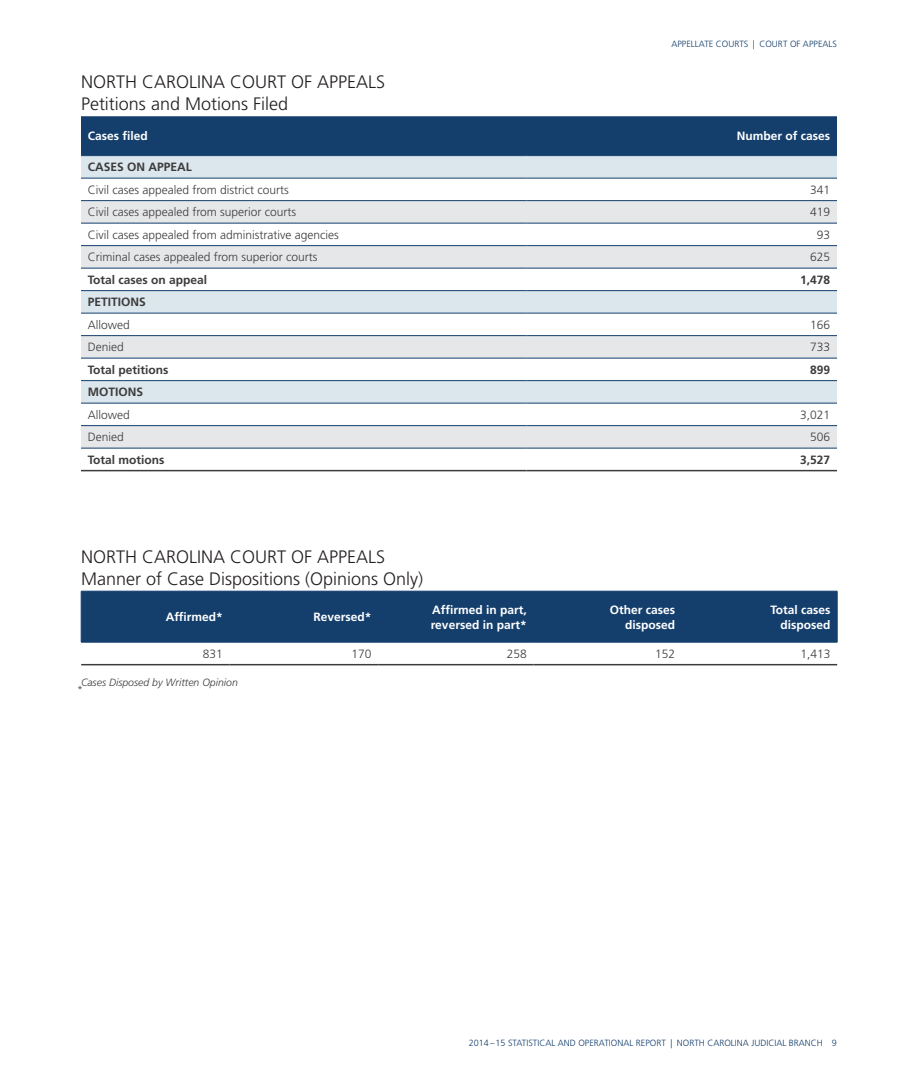
<style>
.page{position:relative;width:918px;height:1080px;background:#fff}
.page>*{position:absolute;margin:0;border:0;box-sizing:border-box;transform-origin:0 0}
.t1{font:300 18px/22.5px "Frutiger LT Std";color:#231f20}
.t2{font:300 12px "Frutiger LT Std";color:#3c3c3c}
.t3{font:700 12px/15px "Frutiger LT Std";color:#fff;text-align:right}
.t4{font:700 12px "Frutiger LT Std";color:#3c3c3c}
.t5{font:italic 300 10.5px "Frutiger LT Std";color:#3c3c3c}
.t6{font:300 9px "Frutiger LT Std";color:#143f6d}
</style>
<div class="page">
<div style="left:81px;top:116px;width:756px;height:39px;background:#143f6d"></div>
<svg style="left:81px;top:156px;width:756px;height:22px;background:#d7e2ea"></svg>
<svg style="left:81px;top:201px;width:756px;height:247px"></svg>
<hr style="left:81px;top:155px;width:445px;height:1px;background:#143f6d">
<hr style="left:526px;top:155px;width:311px;height:1px;background:#143f6d">
<hr style="left:81px;top:178px;width:445px;height:1px;background:#143f6d">
<hr style="left:526px;top:178px;width:311px;height:1px;background:#143f6d">
<hr style="left:81px;top:200px;width:445px;height:1px;background:#143f6d">
<hr style="left:526px;top:200px;width:311px;height:1px;background:#143f6d">
<hr style="left:81px;top:223px;width:445px;height:1px;background:#143f6d">
<hr style="left:526px;top:223px;width:311px;height:1px;background:#143f6d">
<hr style="left:81px;top:245px;width:445px;height:1px;background:#143f6d">
<hr style="left:526px;top:245px;width:311px;height:1px;background:#143f6d">
<hr style="left:81px;top:268px;width:445px;height:1px;background:#143f6d">
<hr style="left:526px;top:268px;width:311px;height:1px;background:#143f6d">
<hr style="left:81px;top:290px;width:445px;height:1px;background:#143f6d">
<hr style="left:526px;top:290px;width:311px;height:1px;background:#143f6d">
<hr style="left:81px;top:313px;width:445px;height:1px;background:#143f6d">
<hr style="left:526px;top:313px;width:311px;height:1px;background:#143f6d">
<hr style="left:81px;top:335px;width:445px;height:1px;background:#143f6d">
<hr style="left:526px;top:335px;width:311px;height:1px;background:#143f6d">
<hr style="left:81px;top:358px;width:445px;height:1px;background:#143f6d">
<hr style="left:526px;top:358px;width:311px;height:1px;background:#143f6d">
<hr style="left:81px;top:380px;width:445px;height:1px;background:#143f6d">
<hr style="left:526px;top:380px;width:311px;height:1px;background:#143f6d">
<hr style="left:81px;top:403px;width:445px;height:1px;background:#143f6d">
<hr style="left:526px;top:403px;width:311px;height:1px;background:#143f6d">
<hr style="left:81px;top:425px;width:445px;height:1px;background:#143f6d">
<hr style="left:526px;top:425px;width:311px;height:1px;background:#143f6d">
<hr style="left:81px;top:448px;width:445px;height:1px;background:#143f6d">
<hr style="left:526px;top:448px;width:311px;height:1px;background:#143f6d">
<hr style="left:81px;top:470px;width:445px;height:1px;background:#3c3c3c">
<hr style="left:526px;top:470px;width:311px;height:1px;background:#3c3c3c">
<div style="left:82px;top:592px;width:755px;height:50px;background:#143f6d"></div>
<hr style="left:81px;top:591px;width:149px;height:1px;background:#143f6d">
<hr style="left:81px;top:591px;width:1px;height:51px;background:#143f6d">
<hr style="left:230px;top:591px;width:148px;height:1px;background:#143f6d">
<hr style="left:378px;top:591px;width:155px;height:1px;background:#143f6d">
<hr style="left:533px;top:591px;width:149px;height:1px;background:#143f6d">
<hr style="left:682px;top:591px;width:155px;height:1px;background:#143f6d">
<hr style="left:837px;top:591px;width:1px;height:51px;background:#143f6d">
<hr style="left:81px;top:642px;width:149px;height:1px;background:#143f6d">
<hr style="left:230px;top:642px;width:148px;height:1px;background:#143f6d">
<hr style="left:378px;top:642px;width:155px;height:1px;background:#143f6d">
<hr style="left:533px;top:642px;width:149px;height:1px;background:#143f6d">
<hr style="left:682px;top:642px;width:155px;height:1px;background:#143f6d">
<hr style="left:81px;top:664px;width:149px;height:1px;background:#3c3c3c">
<hr style="left:230px;top:664px;width:148px;height:1px;background:#3c3c3c">
<hr style="left:378px;top:664px;width:155px;height:1px;background:#3c3c3c">
<hr style="left:533px;top:664px;width:149px;height:1px;background:#3c3c3c">
<hr style="left:682px;top:664px;width:155px;height:1px;background:#3c3c3c">
<p class="t6" style="left:671px;top:39px;width:167px">APPELLATE COURTS | COURT OF APPEALS</p>
<h1 class="t1" style="left:81px;top:71px;width:306px">NORTH CAROLINA COURT OF APPEALS<br>Petitions and Motions Filed</h1>
<p class="t3" style="left:88px;top:129px;width:62px">Cases filed</p>
<p class="t3" style="left:737px;top:129px;width:95px">Number of cases</p>
<p class="t4" style="left:88px;top:160px;width:106px">CASES ON APPEAL</p>
<p class="t2" style="left:88px;top:183px;width:203px">Civil cases appealed from district courts</p>
<p class="t2" style="left:810px;top:183px;width:22px">341</p>
<p class="t2" style="left:88px;top:205px;width:210px">Civil cases appealed from superior courts</p>
<p class="t2" style="left:810px;top:205px;width:22px">419</p>
<p class="t2" style="left:88px;top:228px;width:253px">Civil cases appealed from administrative agencies</p>
<p class="t2" style="left:817px;top:228px;width:15px">93</p>
<p class="t2" style="left:88px;top:250px;width:231px">Criminal cases appealed from superior courts</p>
<p class="t2" style="left:810px;top:250px;width:22px">625</p>
<p class="t4" style="left:88px;top:273px;width:121px">Total cases on appeal</p>
<p class="t4" style="left:800px;top:273px;width:32px">1,478</p>
<p class="t4" style="left:88px;top:295px;width:60px">PETITIONS</p>
<p class="t2" style="left:88px;top:318px;width:44px">Allowed</p>
<p class="t2" style="left:810px;top:318px;width:22px">166</p>
<p class="t2" style="left:88px;top:340px;width:38px">Denied</p>
<p class="t2" style="left:810px;top:340px;width:22px">733</p>
<p class="t4" style="left:88px;top:363px;width:82px">Total petitions</p>
<p class="t4" style="left:810px;top:363px;width:22px">899</p>
<p class="t4" style="left:88px;top:385px;width:57px">MOTIONS</p>
<p class="t2" style="left:88px;top:408px;width:44px">Allowed</p>
<p class="t2" style="left:800px;top:408px;width:32px">3,021</p>
<p class="t2" style="left:88px;top:430px;width:38px">Denied</p>
<p class="t2" style="left:810px;top:430px;width:22px">506</p>
<p class="t4" style="left:88px;top:453px;width:78px">Total motions</p>
<p class="t4" style="left:800px;top:453px;width:32px">3,527</p>
<h1 class="t1" style="left:81px;top:545px;width:344px">NORTH CAROLINA COURT OF APPEALS<br>Manner of Case Dispositions (Opinions Only)</h1>
<p class="t3" style="left:166px;top:610px;width:59px">Affirmed*</p>
<p class="t3" style="left:313px;top:610px;width:60px">Reversed*</p>
<p class="t3" style="left:431px;top:602px;width:97px;text-align:left">Affirmed in part, reversed in part*</p>
<p class="t3" style="left:610px;top:602px;width:67px">Other cases disposed</p>
<p class="t3" style="left:770px;top:602px;width:62px">Total cases disposed</p>
<p class="t2" style="left:203px;top:647px;width:22px">831</p>
<p class="t2" style="left:351px;top:647px;width:22px">170</p>
<p class="t2" style="left:507px;top:647px;width:22px">258</p>
<p class="t2" style="left:655px;top:647px;width:22px">152</p>
<p class="t2" style="left:800px;top:647px;width:32px">1,413</p>
<p class="t5" style="left:81px;top:677px;width:158px">Cases Disposed by Written Opinion</p>
<p class="t5" style="left:77px;top:683px;width:7px">*</p>
<p class="t6" style="left:469px;top:1038px;width:370px">2014–15 STATISTICAL AND OPERATIONAL REPORT | NORTH CAROLINA JUDICIAL BRANCH 9</p>
</div>
